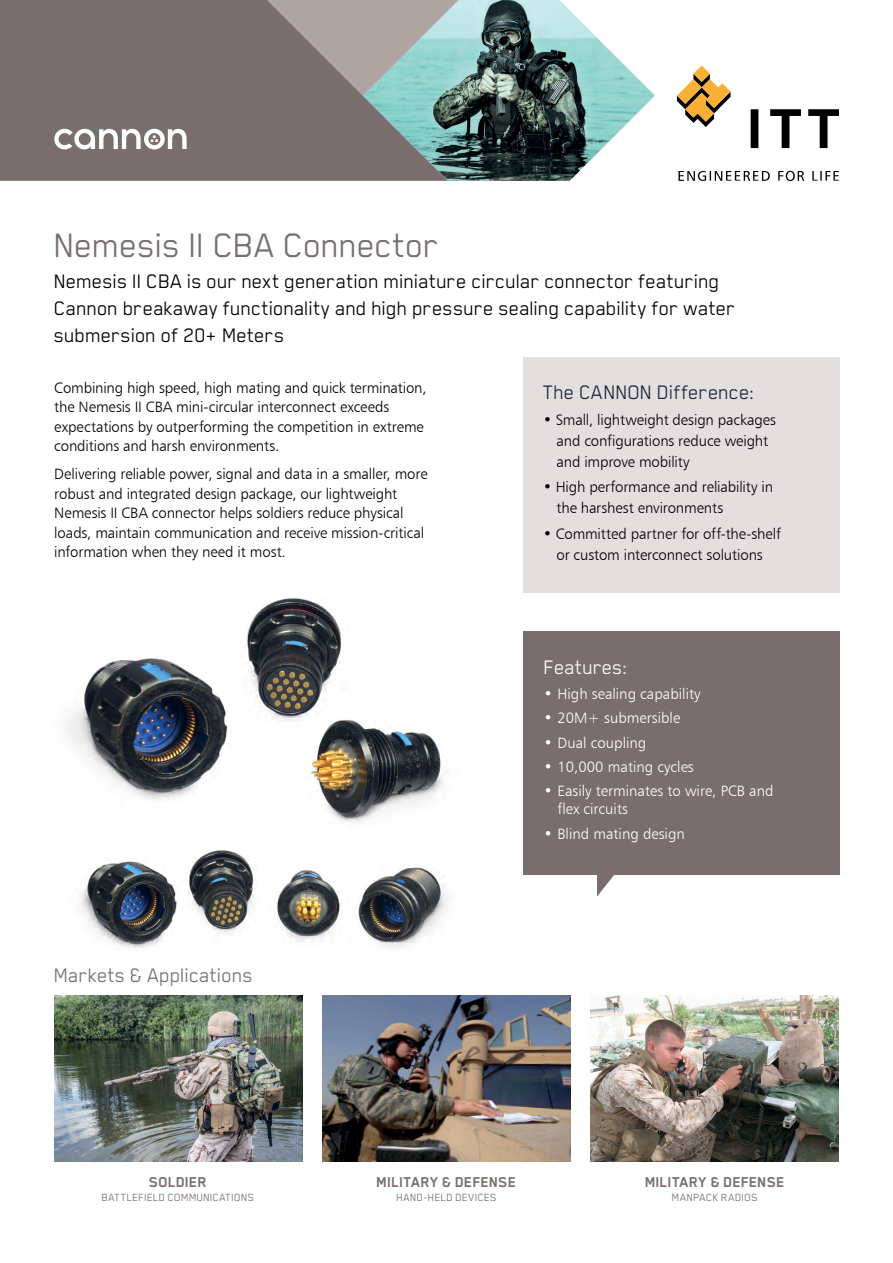
<style>
.page{position:relative;width:893px;height:1263px;background:#fff}
.page>*{position:absolute;margin:0;border:0;box-sizing:border-box;transform-origin:0 0}
.t1{font:39px "Blender Pro";letter-spacing:-.015em;color:#796d6d}
.t2{font:22.5px/27px "Blender Pro";letter-spacing:-.01em;color:#000}
.t3{font:22.5px "Blender Pro";letter-spacing:-.01em;color:#796d6d}
.t4{font:22.5px "Blender Pro";letter-spacing:-.01em;color:#1c2b39}
.t5{font:22.5px "Blender Pro";letter-spacing:-.01em;color:#fff}
.t6{font:700 16.5px "Blender Pro";letter-spacing:-.005em;color:#796d6d}
.t7{font:15px/19.5px "Humanist 777 BT Light B";letter-spacing:-.01em;color:#000}
.t8{font:15px/18px "Humanist 777 BT Light B";color:#fff}
.t9{font:12px "Blender Pro";letter-spacing:.01em;color:#796d6d}
</style>
<div class="page">
<div style="left:0;top:0;width:363px;height:181px;background:#796d6d"></div>
<img style="left:363px;top:0;width:292px;height:181px">
<svg style="left:267px;top:0;width:192px;height:96px"></svg>
<div style="left:523px;top:631px;width:316px;height:244px;background:#796d6d"></div>
<svg style="left:677px;top:65px;width:53px;height:62px"></svg>
<svg style="left:751px;top:109px;width:7px;height:39px"></svg>
<svg style="left:770px;top:109px;width:31px;height:39px"></svg>
<svg style="left:808px;top:109px;width:31px;height:39px"></svg>
<svg style="left:678px;top:171px;width:92px;height:10px"></svg>
<svg style="left:778px;top:171px;width:26px;height:10px"></svg>
<svg style="left:812px;top:171px;width:27px;height:10px"></svg>
<svg style="left:597px;top:875px;width:17px;height:21px"></svg>
<div style="left:523px;top:357px;width:316px;height:236px;background:#e3dfdf"></div>
<img style="left:80px;top:851px;width:368px;height:97px">
<img style="left:67px;top:657px;width:160px;height:143px">
<img style="left:246px;top:599px;width:96px;height:122px">
<img style="left:302px;top:709px;width:142px;height:113px">
<img style="left:54px;top:995px;width:248px;height:166px">
<img style="left:591px;top:995px;width:248px;height:166px">
<img style="left:322px;top:995px;width:249px;height:166px">
<svg style="left:54px;top:129px;width:133px;height:21px"></svg>
<h1 class="t1" style="left:54px;top:224px;width:387px">Nemesis II CBA Connector</h1>
<h2 class="t2" style="left:54px;top:267px;width:683px">Nemesis II CBA is our next generation miniature circular connector featuring<br>Cannon breakaway functionality and high pressure sealing capability for water submersion of 20+ Meters</h2>
<p class="t7" style="left:54px;top:377px;width:374px">Combining high speed, high mating and quick termination, the Nemesis II CBA mini-circular interconnect exceeds expectations by outperforming the competition in extreme conditions and harsh environments.</p>
<p class="t7" style="left:54px;top:464px;width:375px">Delivering reliable power, signal and data in a smaller, more robust and integrated design package, our lightweight Nemesis II CBA connector helps soldiers reduce physical loads, maintain communication and receive mission-critical information when they need it most.</p>
<h2 class="t3" style="left:54px;top:963px;width:200px">Markets &amp; Applications</h2>
<h2 class="t4" style="left:543px;top:380px;width:213px">The CANNON Difference:</h2>
<p class="t7" style="left:556px;top:409px;width:221px;line-height:21px;text-indent:-14px">• Small, lightweight design packages and configurations reduce weight and improve mobility</p>
<p class="t7" style="left:556px;top:476px;width:218px;line-height:21px;text-indent:-14px">• High performance and reliability in the harshest environments</p>
<p class="t7" style="left:543px;top:523px;width:240px;line-height:21px;text-align:center">• Committed partner for off-the-shelf or custom interconnect solutions</p>
<h2 class="t5" style="left:544px;top:655px;width:85px">Features:</h2>
<p class="t8" style="left:544px;top:684px;width:158px">• High sealing capability</p>
<p class="t8" style="left:544px;top:709px;width:138px">• 20M+ submersible</p>
<p class="t8" style="left:544px;top:733px;width:104px">• Dual coupling</p>
<p class="t8" style="left:544px;top:757px;width:151px">• 10,000 mating cycles</p>
<p class="t8" style="left:557px;top:782px;width:217px;text-indent:-14px">• Easily terminates to wire, PCB and flex circuits</p>
<p class="t8" style="left:544px;top:824px;width:142px">• Blind mating design</p>
<p class="t6" style="left:149px;top:1173px;width:60px">SOLDIER</p>
<p class="t9" style="left:102px;top:1191px;width:154px">BATTLEFIELD COMMUNICATIONS</p>
<p class="t6" style="left:377px;top:1173px;width:141px">MILITARY &amp; DEFENSE</p>
<p class="t9" style="left:396px;top:1191px;width:102px">HAND-HELD DEVICES</p>
<p class="t6" style="left:645px;top:1173px;width:141px">MILITARY &amp; DEFENSE</p>
<p class="t9" style="left:672px;top:1191px;width:88px">MANPACK RADIOS</p>
</div>
